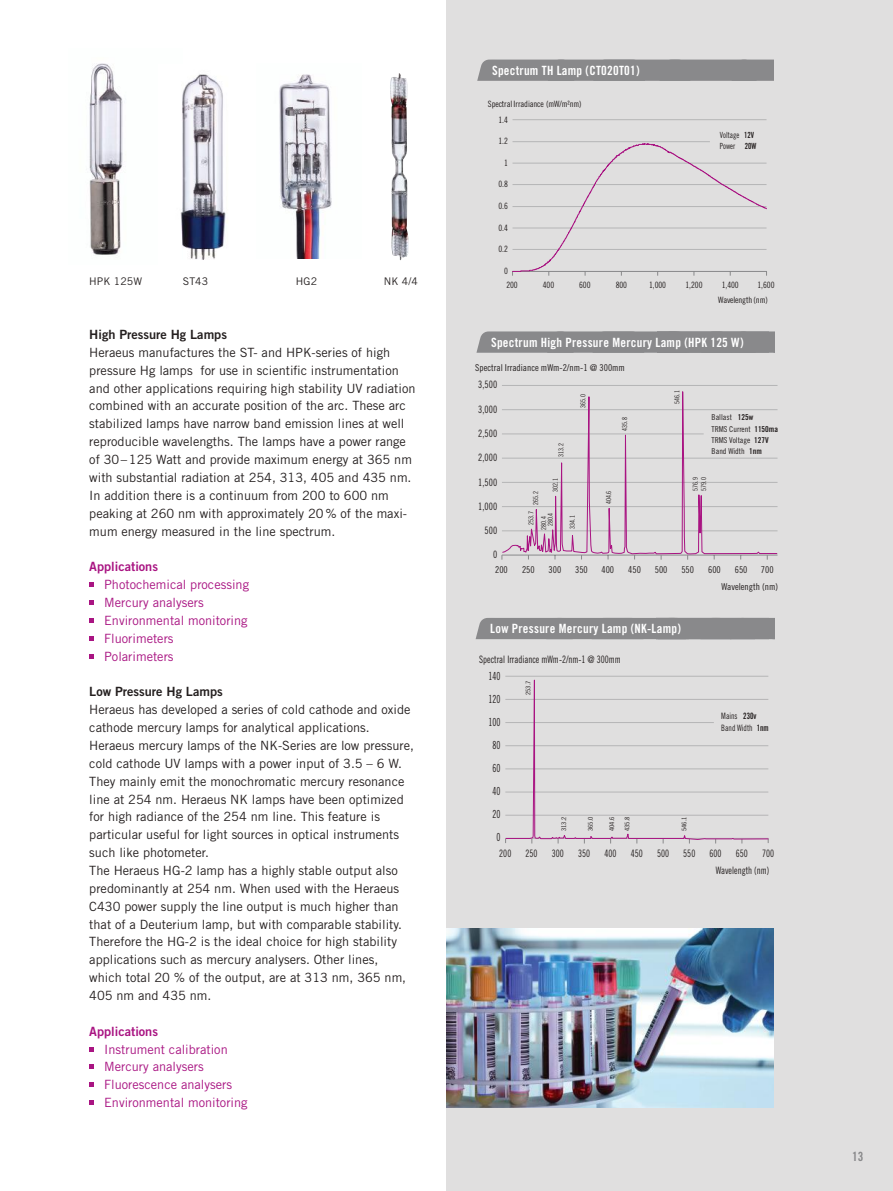
<style>
.page{position:relative;width:893px;height:1191px;background:#fff}
.page>*{position:absolute;margin:0;border:0;box-sizing:border-box;transform-origin:0 0}
.t1{font:12.75px/17.9px "Trade Gothic LT";color:#241f1f}
.t2{font:12.75px/17.9px "Trade Gothic LT";color:#a91482}
.t3{font:12.75px "Trade Gothic LT Bold Cond Twenty";letter-spacing:.02em;color:#fff}
.t4{font:12.75px "Trade Gothic LT Bold Two";color:#241f1f}
.t5{font:12.75px "Trade Gothic LT Bold Two";color:#a91482}
.t6{font:12.75px "Trade Gothic LT Bold Cond Twenty";color:#89898b}
.t7{font:11.1px/23.1px "Trade Gothic LT Cond Eighteen";color:#241f1f;text-align:right;scale:.81 1}
.t8{font:10.5px "Trade Gothic LT";letter-spacing:.01em;color:#241f1f}
.t9{font:10.2px "Trade Gothic LT Cond Eighteen";color:#241f1f;scale:.88 1}
.t10{font:10.2px "Trade Gothic Cond Eighteen";color:#241f1f;scale:.93 1}
.t11{font:9.45px "Trade Gothic Cond Eighteen";color:#241f1f}
.t12{font:8.7px "Trade Gothic LT Cond Eighteen";letter-spacing:-.01em;color:#241f1f}
.t13{font:8.7px/12.3px "Trade Gothic LT Cond Eighteen";letter-spacing:-.01em;color:#241f1f;scale:.88 1}
.t14{font:8.4px/11.9px "Trade Gothic LT Cond Eighteen";color:#241f1f;scale:.88 1}
.t15{font:8.1px/11.1px "Trade Gothic Cond Eighteen";color:#241f1f}
.t16{font:6.75px/6.4px "Trade Gothic Cond Eighteen";color:#241f1f;text-align:center}
.t17{font:6.45px "Trade Gothic LT Cond Eighteen";color:#241f1f;scale:1.13 1}
.s1{font-family:"Trade Gothic LT Bold Cond Twenty"}
.s2{font-family:"Trade Gothic Bold Cond Twenty"}
</style>
<div class="page">
<div style="left:446px;top:0;width:447px;height:1191px;background:#e0dfdf"></div>
<img style="left:89px;top:63px;width:34px;height:192px">
<img style="left:180px;top:74px;width:48px;height:186px">
<img style="left:279px;top:74px;width:53px;height:185px">
<img style="left:390px;top:73px;width:19px;height:187px">
<div style="left:477px;top:60px;width:297px;height:21px;background:#89898b"></div>
<hr style="left:512px;top:119px;width:254px;height:1px;background:#b5b5b6">
<hr style="left:512px;top:141px;width:198px;height:1px;background:#b5b5b6">
<svg style="left:512px;top:143px;width:255px;height:131px"></svg>
<svg style="left:505px;top:617px;width:264px;height:223px"></svg>
<div style="left:476px;top:618px;width:298px;height:21px;background:#89898b"></div>
<svg style="left:502px;top:274px;width:276px;height:286px"></svg>
<div style="left:477px;top:331px;width:297px;height:22px;background:#89898b"></div>
<img style="left:446px;top:928px;width:328px;height:179px">
<svg style="left:89px;top:582px;width:5px;height:5px"></svg>
<svg style="left:89px;top:600px;width:5px;height:5px"></svg>
<svg style="left:89px;top:618px;width:5px;height:4px"></svg>
<svg style="left:89px;top:636px;width:5px;height:4px"></svg>
<svg style="left:89px;top:654px;width:5px;height:4px"></svg>
<svg style="left:89px;top:1047px;width:5px;height:4px"></svg>
<svg style="left:89px;top:1064px;width:5px;height:5px"></svg>
<svg style="left:89px;top:1082px;width:5px;height:5px"></svg>
<svg style="left:89px;top:1100px;width:5px;height:5px"></svg>
<p class="t8" style="left:89px;top:275px;width:54px">HPK 125W</p>
<p class="t8" style="left:183px;top:275px;width:27px">ST43</p>
<p class="t8" style="left:296px;top:275px;width:23px">HG2</p>
<p class="t8" style="left:384px;top:275px;width:36px">NK 4/4</p>
<p class="t4" style="left:89px;top:326px;width:139px">High Pressure Hg Lamps</p>
<p class="t1" style="left:89px;top:343px;width:328px">Heraeus manufactures the ST- and HPK-series of high pressure Hg lamps for use in scientific instrumentation and other applications requiring high stability UV radiation combined with an accurate position of the arc. These arc stabilized lamps have narrow band emission lines at well reproducible wavelengths. The lamps have a power range of 30–125 Watt and provide maximum energy at 365 nm with substantial radiation at 254, 313, 405 and 435 nm.<br>In addition there is a continuum from 200 to 600 nm peaking at 260 nm with approximately 20% of the maxi&shy;mum energy measured in the line spectrum.</p>
<p class="t5" style="left:89px;top:559px;width:70px">Applications</p>
<p class="t2" style="left:104px;top:575px;width:146px">Photochemical processing<br>Mercury analysers<br>Environmental monitoring<br>Fluorimeters<br>Polarimeters</p>
<p class="t4" style="left:89px;top:684px;width:135px">Low Pressure Hg Lamps</p>
<p class="t1" style="left:89px;top:700px;width:326px">Heraeus has developed a series of cold cathode and oxide cathode mercury lamps for analytical applications.<br>Heraeus mercury lamps of the NK-Series are low pressure, cold cathode UV lamps with a power input of 3.5 – 6 W.<br>They mainly emit the monochromatic mercury resonance line at 254 nm. Heraeus NK lamps have been optimized for high radiance of the 254 nm line. This feature is particular useful for light sources in optical instruments such like photometer.<br>The Heraeus HG-2 lamp has a highly stable output also predominantly at 254 nm. When used with the Heraeus C430 power supply the line output is much higher than that of a Deuterium lamp, but with comparable stability.<br>Therefore the HG-2 is the ideal choice for high stability applications such as mercury analysers. Other lines, which total 20 % of the output, are at 313 nm, 365 nm, 405 nm and 435 nm.</p>
<p class="t5" style="left:89px;top:1023px;width:70px">Applications</p>
<p class="t2" style="left:104px;top:1040px;width:145px">Instrument calibration<br>Mercury analysers<br>Fluorescence analysers<br>Environmental monitoring</p>
<p class="t3" style="left:492px;top:63px;width:149px">Spectrum TH Lamp (CT020T01)</p>
<p class="t12" style="left:488px;top:98px;width:95px">Spectral Irradiance (mW/m²nm)</p>
<p class="t12" style="left:498px;top:114px;width:11px">1.4</p>
<p class="t12" style="left:498px;top:136px;width:11px">1.2</p>
<p class="t12" style="left:504px;top:157px;width:5px">1</p>
<p class="t12" style="left:498px;top:179px;width:11px">0.8</p>
<p class="t12" style="left:498px;top:201px;width:11px">0.6</p>
<p class="t12" style="left:498px;top:222px;width:11px">0.4</p>
<p class="t12" style="left:498px;top:244px;width:11px">0.2</p>
<p class="t12" style="left:504px;top:266px;width:5px">0</p>
<p class="t14" style="left:720px;top:129px;width:43px">Voltage <span class="s1">12V<br></span>Power <span class="s1">20W</span></p>
<p class="t12" style="left:506px;top:280px;width:13px">200</p>
<p class="t12" style="left:543px;top:280px;width:13px">400</p>
<p class="t12" style="left:579px;top:280px;width:13px">600</p>
<p class="t12" style="left:616px;top:280px;width:13px">800</p>
<p class="t12" style="left:649px;top:280px;width:18px">1,000</p>
<p class="t12" style="left:686px;top:280px;width:18px">1,200</p>
<p class="t12" style="left:722px;top:280px;width:18px">1,400</p>
<p class="t12" style="left:758px;top:280px;width:18px">1,600</p>
<p class="t12" style="left:718px;top:295px;width:51px">Wavelength (nm)</p>
<p class="t3" style="left:491px;top:334px;width:254px">Spectrum High Pressure Mercury Lamp (HPK 125 W)</p>
<p class="t11" style="left:475px;top:362px;width:151px">Spectral Irradiance mWm-2/nm-1 @ 300mm</p>
<p class="t10" style="left:478px;top:379px;width:22px">3,500</p>
<p class="t10" style="left:478px;top:403px;width:22px">3,000</p>
<p class="t10" style="left:478px;top:427px;width:22px">2,500</p>
<p class="t10" style="left:478px;top:451px;width:22px">2,000</p>
<p class="t10" style="left:478px;top:476px;width:22px">1,500</p>
<p class="t10" style="left:478px;top:500px;width:22px">1,000</p>
<p class="t10" style="left:485px;top:524px;width:15px">500</p>
<p class="t10" style="left:493px;top:549px;width:6px">0</p>
<p class="t16" style="left:533px;top:505px;width:15px;rotate:-90deg">265.2</p>
<p class="t16" style="left:558px;top:456px;width:15px;rotate:-90deg">313.2</p>
<p class="t16" style="left:552px;top:492px;width:15px;rotate:-90deg">302.1</p>
<p class="t16" style="left:580px;top:408px;width:15px;rotate:-90deg">365.0</p>
<p class="t16" style="left:528px;top:524px;width:15px;rotate:-90deg">253.7</p>
<p class="t16" style="left:541px;top:530px;width:19px;rotate:-90deg">280.4<br>280.4</p>
<p class="t16" style="left:569px;top:528px;width:15px;rotate:-90deg">334.1</p>
<p class="t16" style="left:622px;top:430px;width:15px;rotate:-90deg">435.8</p>
<p class="t16" style="left:605px;top:504px;width:15px;rotate:-90deg">404.6</p>
<p class="t16" style="left:674px;top:404px;width:15px;rotate:-90deg">546.1</p>
<p class="t15" style="left:712px;top:412px;width:68px">Ballast <span class="s2">125w<br></span>TRMS Current <span class="s2">1150ma<br></span>TRMS Voltage <span class="s2">127V<br></span>Band Width <span class="s2">1nm</span></p>
<p class="t16" style="left:691px;top:491px;width:15px;line-height:8.1px;text-align:left;rotate:-90deg">576.9<br>579.0</p>
<p class="t11" style="left:495px;top:564px;width:14px">200</p>
<p class="t11" style="left:601px;top:564px;width:14px">400</p>
<p class="t11" style="left:628px;top:564px;width:14px">450</p>
<p class="t11" style="left:655px;top:564px;width:14px">500</p>
<p class="t11" style="left:681px;top:564px;width:14px">550</p>
<p class="t11" style="left:708px;top:564px;width:14px">600</p>
<p class="t11" style="left:735px;top:564px;width:14px">650</p>
<p class="t11" style="left:761px;top:564px;width:14px">700</p>
<p class="t11" style="left:522px;top:564px;width:14px">250</p>
<p class="t11" style="left:548px;top:564px;width:14px">300</p>
<p class="t11" style="left:575px;top:564px;width:14px">350</p>
<p class="t3" style="left:490px;top:620px;width:192px">Low Pressure Mercury Lamp (NK-Lamp)</p>
<p class="t9" style="left:479px;top:653px;width:162px">Spectral Irradiance mWm-2/nm-1 @ 300mm</p>
<p class="t17" style="left:524px;top:695px;width:14px;rotate:-90deg">253.7</p>
<p class="t7" style="left:488px;top:664px;width:16px">140<br>120<br>100<br>80<br>60<br>40<br>20<br>0</p>
<p class="t17" style="left:560px;top:831px;width:14px;rotate:-90deg">313.2</p>
<p class="t17" style="left:587px;top:831px;width:14px;rotate:-90deg">365.0</p>
<p class="t17" style="left:608px;top:831px;width:14px;rotate:-90deg">404.6</p>
<p class="t17" style="left:623px;top:831px;width:14px;rotate:-90deg">435.8</p>
<p class="t17" style="left:680px;top:831px;width:14px;rotate:-90deg">546.1</p>
<p class="t11" style="left:721px;top:581px;width:58px">Wavelength (nm)</p>
<p class="t13" style="left:721px;top:709px;width:55px">Mains <span class="s1">230v<br></span>Band Width <span class="s1">1nm</span></p>
<p class="t9" style="left:499px;top:847px;width:15px">200</p>
<p class="t9" style="left:526px;top:847px;width:15px">250</p>
<p class="t9" style="left:552px;top:847px;width:15px">300</p>
<p class="t9" style="left:578px;top:847px;width:15px">350</p>
<p class="t9" style="left:604px;top:847px;width:15px">400</p>
<p class="t9" style="left:631px;top:847px;width:15px">450</p>
<p class="t9" style="left:657px;top:847px;width:15px">500</p>
<p class="t9" style="left:683px;top:847px;width:15px">550</p>
<p class="t9" style="left:710px;top:847px;width:15px">600</p>
<p class="t9" style="left:736px;top:847px;width:15px">650</p>
<p class="t9" style="left:762px;top:847px;width:15px">700</p>
<p class="t9" style="left:716px;top:864px;width:62px">Wavelength (nm)</p>
<p class="t6" style="left:852px;top:1148px;width:13px">13</p>
</div>
